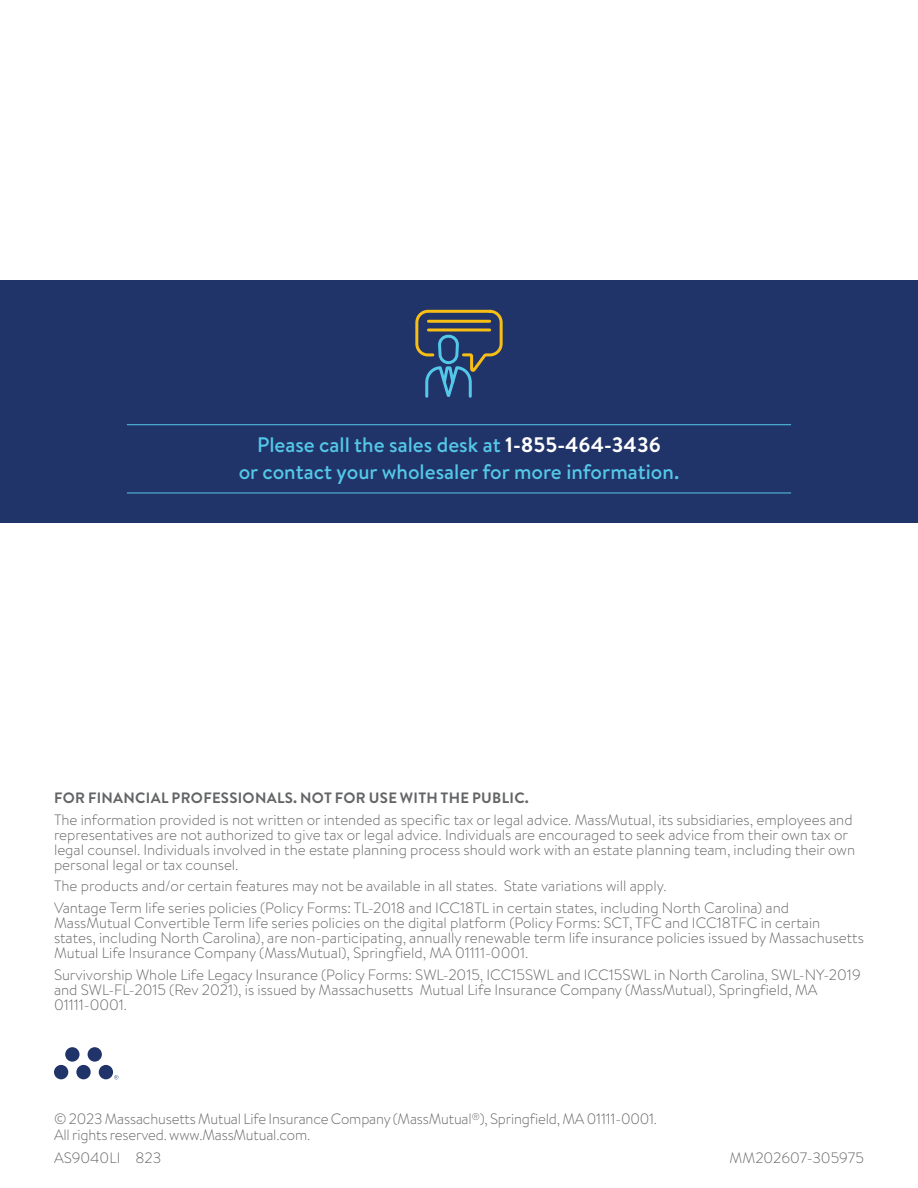
<style>
.page{position:relative;width:918px;height:1188px;background:#fff}
.page>*{position:absolute;margin:0;border:0;box-sizing:border-box;transform-origin:0 0}
.t1{font:500 21px/27px "MM Brandon Text";color:#54c8e8;text-align:center}
.t2{font:300 15px/15px "MM Brandon Text";color:#636466}
.t3{font:700 15px "MM Brandon Text";letter-spacing:.02em;color:#636466}
.s1{font-weight:700;color:#fff}
</style>
<div class="page">
<div style="left:99px;top:1065px;width:14px;height:14px;background:#213469;border-radius:50%"></div>
<div style="left:76px;top:1065px;width:15px;height:14px;background:#213469;border-radius:50%"></div>
<div style="left:54px;top:1065px;width:14px;height:14px;background:#213469;border-radius:50%"></div>
<div style="left:88px;top:1047px;width:14px;height:15px;background:#213469;border-radius:50%"></div>
<div style="left:65px;top:1047px;width:15px;height:15px;background:#213469;border-radius:50%"></div>
<svg style="left:114px;top:1075px;width:4px;height:4px"></svg>
<div style="left:0;top:281px;width:918px;height:242px;background:#213469"></div>
<hr style="left:127px;top:424px;width:664px;height:1px;background:#54c8e8">
<hr style="left:127px;top:493px;width:664px;height:1px;background:#54c8e8">
<svg style="left:415px;top:309px;width:88px;height:89px"></svg>
<h1 class="t1" style="left:239px;top:431px;width:442px">Please call the sales desk at <span class="s1">1-855-464-3436<br></span>or contact your wholesaler for more information.</h1>
<p class="t3" style="left:54px;top:787px;width:476px">FOR FINANCIAL PROFESSIONALS. NOT FOR USE WITH THE PUBLIC.</p>
<p class="t2" style="left:54px;top:811px;width:803px">The information provided is not written or intended as specific tax or legal advice. MassMutual, its subsidiaries, employees and representatives are not authorized to give tax or legal advice. Individuals are encouraged to seek advice from their own tax or legal counsel. Individuals involved in the estate planning process should work with an estate planning team, including their own personal legal or tax counsel.</p>
<p class="t2" style="left:54px;top:875px;width:737px;line-height:21.8px">The products and/or certain features may not be available in all states. State variations will apply.<br>Vantage Term life series policies (Policy Forms: TL-2018 and ICC18TL in certain states, including North Carolina) and</p>
<p class="t2" style="left:54px;top:915px;width:811px">MassMutual Convertible Term life series policies on the digital platform (Policy Forms: SCT, TFC and ICC18TFC in certain states, including North Carolina), are non-participating, annually renewable term life insurance policies issued by Massachusetts<br>Mutual Life Insurance Company (MassMutual), Springfield, MA 01111-0001.</p>
<p class="t2" style="left:54px;top:967px;width:808px">Survivorship Whole Life Legacy Insurance (Policy Forms: SWL-2015, ICC15SWL and ICC15SWL in North Carolina, SWL-NY-2019 and SWL-FL-2015 (Rev 2021), is issued by Massachusetts Mutual Life Insurance Company (MassMutual), Springfield, MA<br>01111-0001.</p>
<p class="t2" style="left:54px;top:1111px;width:605px;line-height:15.8px">© 2023 Massachusetts Mutual Life Insurance Company (MassMutual<sup>®</sup>), Springfield, MA 01111-0001.<br>All rights reserved. www.MassMutual.com.</p>
<p class="t2" style="left:54px;top:1149px;width:109px">AS9040LI 823</p>
<p class="t2" style="left:730px;top:1149px;width:136px">MM202607-305975</p>
</div>
